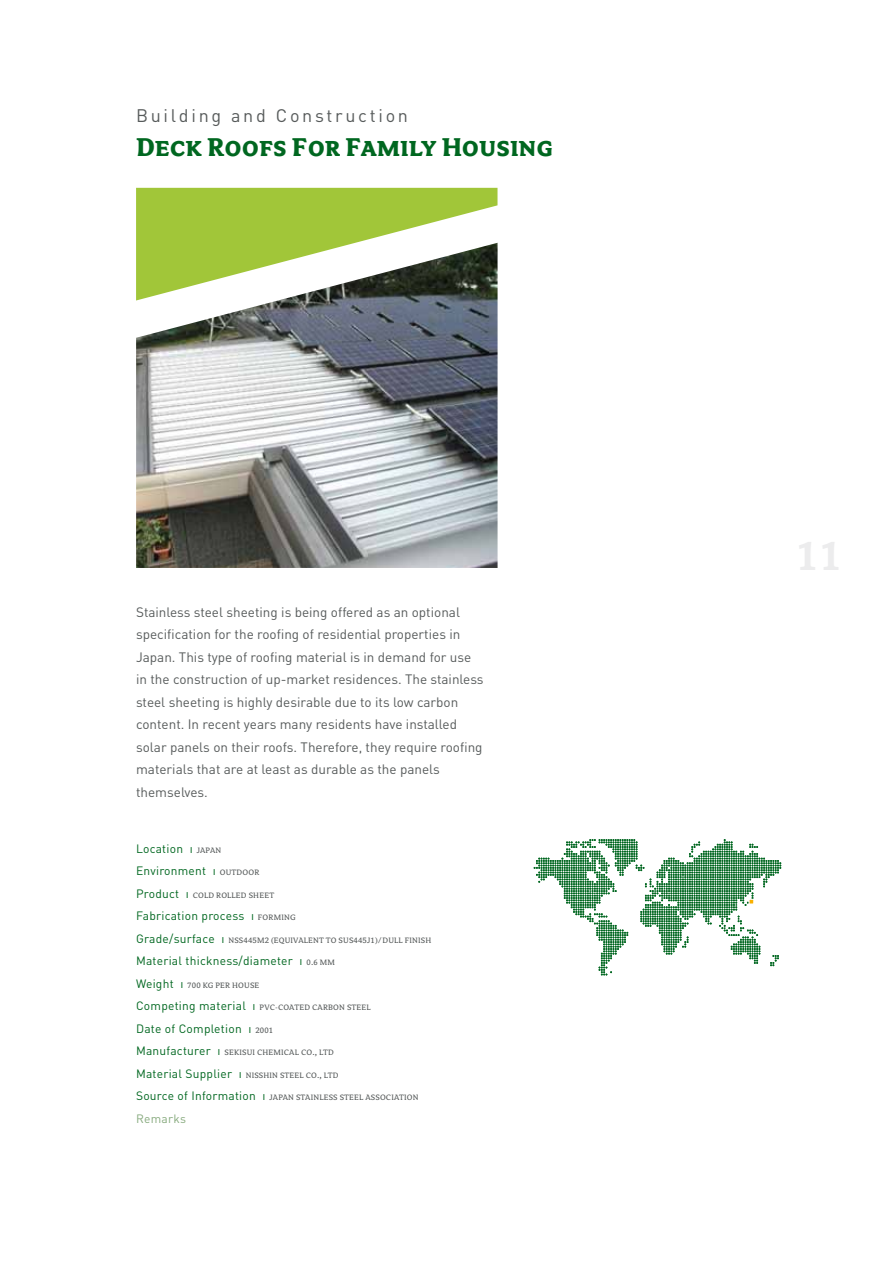
<style>
.page{position:relative;width:893px;height:1263px;background:#fff}
.page>*{position:absolute;margin:0;border:0;box-sizing:border-box;transform-origin:0 0}
.t1{font:28.5px "Avance Bold Caps";color:#006720}
.t2{font:18px "DIN";letter-spacing:.15em;color:#575b5b}
.t3{font:13.5px/22.5px "DIN";color:#575b5b}
.t4{font:12px/22.5px "DIN";letter-spacing:.02em;color:#006720}
.t5{font:12px "DIN";letter-spacing:.02em;color:#87aa7e}
.t6{font:8.7px "Avance Regular Caps";letter-spacing:.02em;color:#575b5b}
.s1{font-family:"Avance Regular Caps";font-size:8.7px;color:#575b5b}
.s2{font-family:"DIN";font-size:12px;color:#006720}
</style>
<div class="page">
<svg style="left:136px;top:188px;width:361px;height:55px;background:#adcd53"></svg>
<img style="left:136px;top:243px;width:362px;height:325px">
<svg style="left:534px;top:839px;width:247px;height:136px"></svg>
<h2 class="t2" style="left:136px;top:105px;width:273px">Building and Construction</h2>
<h1 class="t1" style="left:136px;top:132px;width:418px">Deck Roofs For Family Housing</h1>
<p class="t3" style="left:136px;top:601px;width:349px">Stainless steel sheeting is being offered as an optional specification for the roofing of residential properties in Japan. This type of roofing material is in demand for use in the construction of up-market residences. The stainless steel sheeting is highly desirable due to its low carbon content. In recent years many residents have installed solar panels on their roofs. Therefore, they require roofing materials that are at least as durable as the panels themselves.</p>
<p class="t4" style="left:136px;top:837px;width:125px">Location ı <span class="s1">JAPAN<br></span>Environment ı <span class="s1">OUTDOOR</span></p>
<p class="t6" style="left:136px;top:891px;width:140px"><span class="s2">Product ı</span> COLD ROLLED SHEET</p>
<p class="t4" style="left:136px;top:905px;width:161px">Fabrication process ı <span class="s1">FORMING</span></p>
<p class="t6" style="left:136px;top:936px;width:297px"><span class="s2">Grade/surface ı</span> NSS445M2 (EQUIVALENT TO SUS445J1)/DULL FINISH</p>
<p class="t4" style="left:136px;top:950px;width:192px">Material thickness/diameter ı <span class="s1">0.6 MM</span></p>
<p class="t6" style="left:136px;top:981px;width:125px"><span class="s2">Weight ı</span> 700 KG PER HOUSE</p>
<p class="t6" style="left:136px;top:1003px;width:236px"><span class="s2">Competing material ı</span> PVC-COATED CARBON STEEL</p>
<p class="t4" style="left:136px;top:1017px;width:139px">Date of Completion ı <span class="s1">2001</span></p>
<p class="t6" style="left:136px;top:1048px;width:199px"><span class="s2">Manufacturer ı</span> SEKISUI CHEMICAL CO ., LTD</p>
<p class="t6" style="left:136px;top:1071px;width:204px"><span class="s2">Material Supplier ı</span> NISSHIN STEEL CO., LTD</p>
<p class="t6" style="left:136px;top:1093px;width:236px"><span class="s2">Source of Information ı</span> JAPAN STAINLESS STEEL ASSO</p>
<p class="t6" style="left:386px;top:1093px;width:34px">CIATION</p>
<p class="t5" style="left:136px;top:1112px;width:51px">Remarks</p>
</div>
